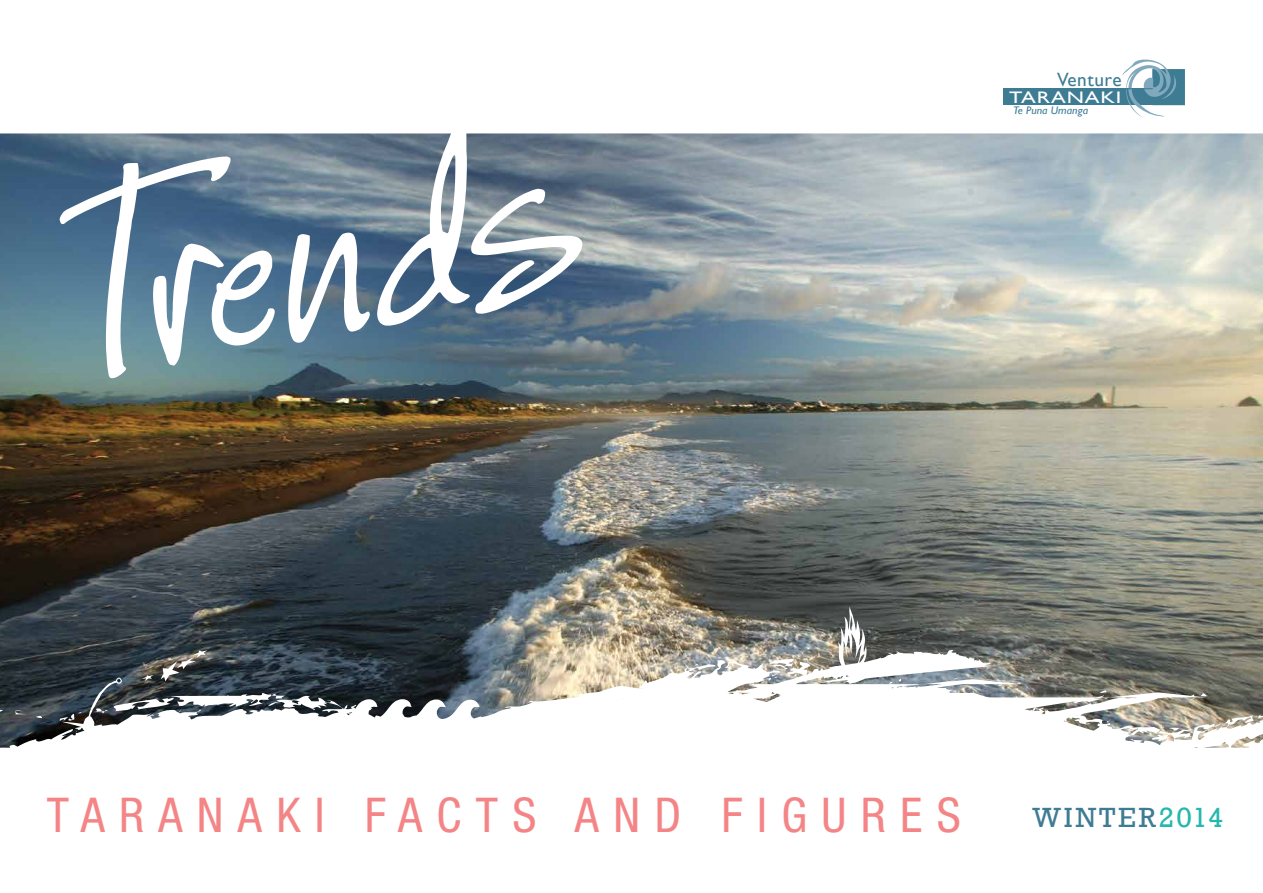
<style>
.page{position:relative;width:1263px;height:893px;background:#fff}
.page>*{position:absolute;margin:0;border:0;box-sizing:border-box;transform-origin:0 0}
.t1{font:condensed 48px "Helvetica Neue LT Pro";letter-spacing:.3em;color:#f48586}
.t2{font:28.5px "Rockwell";letter-spacing:.1em;color:#3e7c94}
.t3{font:19.2px "Gill Sans";letter-spacing:.03em;color:#3e7c94}
.t4{font:16.65px "Gill Sans";letter-spacing:.04em;color:#fff;scale:1.32 1}
.t5{font:italic 11.1px "Gill Sans";color:#3e7c94;scale:1.05 1}
.s1{color:#26b7ae}
</style>
<div class="page">
<img style="left:0;top:133px;width:1263px;height:474px">
<svg style="left:59px;top:133px;width:524px;height:254px"></svg>
<div style="left:1003px;top:88px;width:150px;height:17px;background:#3e7c94"></div>
<svg style="left:1122px;top:59px;width:63px;height:59px"></svg>
<hr style="left:1003px;top:88px;width:150px;height:1px;background:#3e7c94">
<img style="left:0;top:607px;width:1263px;height:141px">
<p class="t3" style="left:1057px;top:68px;width:66px">Venture</p>
<p class="t4" style="left:1009px;top:87px;width:86px">TARANAKI</p>
<p class="t5" style="left:1013px;top:104px;width:73px">Te Puna Umanga</p>
<p class="t1" style="left:47px;top:787px;width:915px">TARANAKI FACTS AND FIGURES</p>
<p class="t2" style="left:1032px;top:801px;width:193px">WINTER<span class="s1">2014</span></p>
</div>
